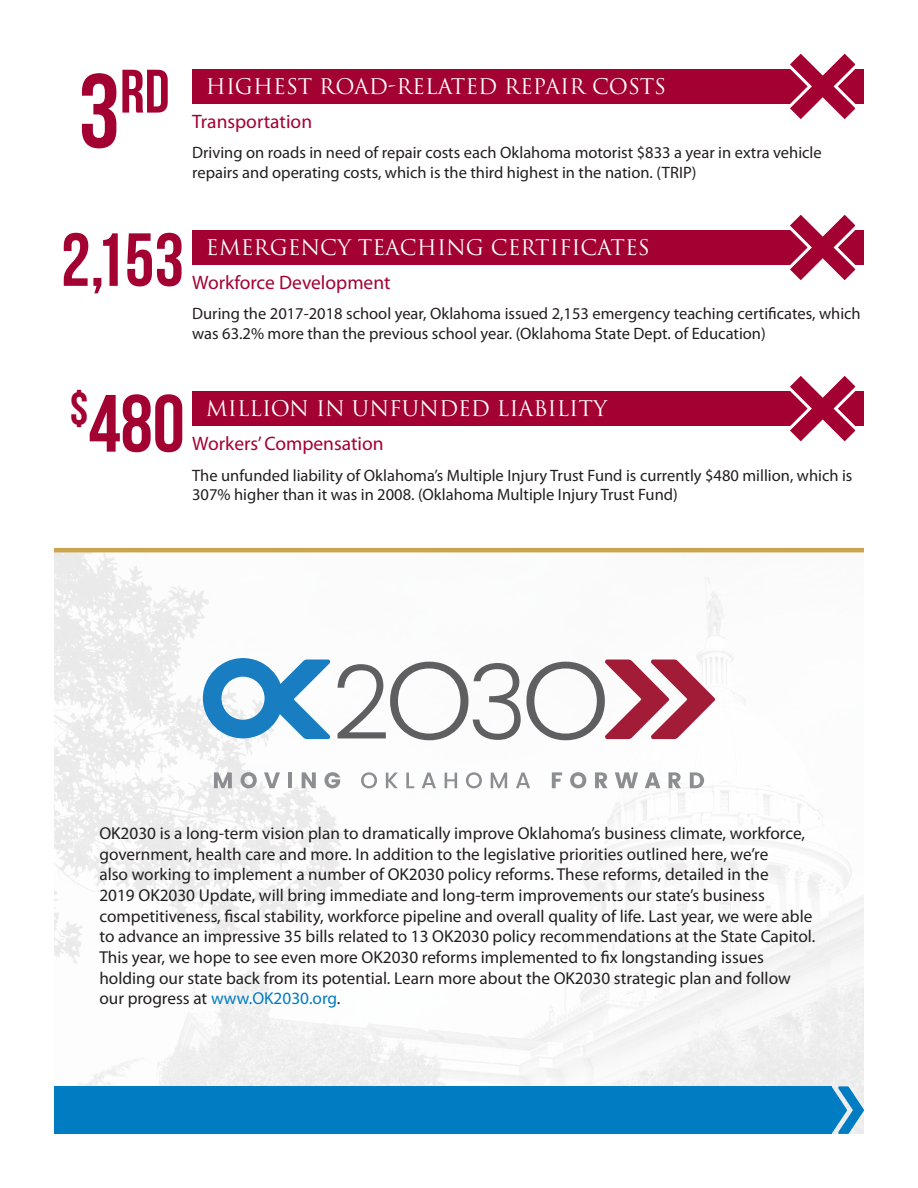
<style>
.page{position:relative;width:918px;height:1188px;background:#fff}
.page>*{position:absolute;margin:0;border:0;box-sizing:border-box;transform-origin:0 0}
.t1{font:81px "Bebas Neue";color:#a40133}
.t2{font:75px "Bebas Neue";color:#a40133}
.t3{font:61.2px "Bebas Neue";color:#a40133}
.t4{font:21px "Trajan Pro";color:#fff}
.t5{font:19.5px "Myriad Pro";color:#a40133}
.t6{font:17.25px/20.7px "Myriad Pro";color:#231f20}
.t7{font:16.5px/19.8px "Myriad Pro";color:#231f20}
.s1{font-size:105px}
.s2{color:#007cc2}
</style>
<div class="page">
<img style="left:54px;top:552px;width:810px;height:534px">
<hr style="left:54px;top:548px;width:810px;height:4px;background:#caa34f">
<div style="left:192px;top:230px;width:672px;height:35px;background:#a40133"></div>
<div style="left:192px;top:392px;width:672px;height:34px;background:#a40133"></div>
<div style="left:192px;top:70px;width:672px;height:34px;background:#a40133"></div>
<svg style="left:790px;top:215px;width:66px;height:65px"></svg>
<svg style="left:784px;top:376px;width:78px;height:65px"></svg>
<svg style="left:784px;top:54px;width:78px;height:65px"></svg>
<svg style="left:203px;top:658px;width:128px;height:81px"></svg>
<svg style="left:338px;top:660px;width:377px;height:80px"></svg>
<svg style="left:214px;top:772px;width:18px;height:16px"></svg>
<svg style="left:241px;top:772px;width:16px;height:16px"></svg>
<svg style="left:264px;top:772px;width:16px;height:16px"></svg>
<hr style="left:288px;top:772px;width:4px;height:16px;background:#8c8e91">
<svg style="left:302px;top:772px;width:14px;height:16px"></svg>
<svg style="left:324px;top:772px;width:16px;height:16px"></svg>
<svg style="left:361px;top:772px;width:16px;height:16px"></svg>
<svg style="left:386px;top:773px;width:12px;height:15px"></svg>
<svg style="left:406px;top:773px;width:8px;height:15px"></svg>
<svg style="left:422px;top:773px;width:14px;height:15px"></svg>
<svg style="left:445px;top:773px;width:12px;height:15px"></svg>
<svg style="left:466px;top:772px;width:16px;height:16px"></svg>
<svg style="left:491px;top:773px;width:16px;height:15px"></svg>
<svg style="left:516px;top:773px;width:14px;height:15px"></svg>
<svg style="left:552px;top:772px;width:10px;height:16px"></svg>
<svg style="left:570px;top:772px;width:16px;height:16px"></svg>
<svg style="left:595px;top:772px;width:12px;height:16px"></svg>
<svg style="left:615px;top:772px;width:23px;height:16px"></svg>
<svg style="left:645px;top:772px;width:15px;height:16px"></svg>
<svg style="left:669px;top:772px;width:12px;height:16px"></svg>
<svg style="left:690px;top:772px;width:14px;height:16px"></svg>
<div style="left:54px;top:1086px;width:777px;height:48px;background:#007cc2"></div>
<svg style="left:831px;top:1086px;width:33px;height:48px"></svg>
<div style="left:792px;top:1098px;width:45px;height:22px;background:#007cc2"></div>
<p class="t3" style="left:78px;top:58px;width:93px"><span class="s1">3</span>RD</p>
<p class="t4" style="left:206px;top:73px;width:462px">HIGHEST ROAD-RELATED REPAIR COSTS</p>
<p class="t5" style="left:192px;top:109px;width:122px">Transportation</p>
<p class="t7" style="left:192px;top:143px;width:631px">Driving on roads in need of repair costs each Oklahoma motorist $833 a year in extra vehicle repairs and operating costs, which is the third highest in the nation. (TRIP)</p>
<p class="t2" style="left:61px;top:219px;width:125px">2,153</p>
<p class="t4" style="left:206px;top:234px;width:445px">EMERGENCY TEACHING CERTIFICATES</p>
<p class="t5" style="left:192px;top:270px;width:200px">Workforce Development</p>
<p class="t7" style="left:192px;top:304px;width:670px">During the 2017-2018 school year, Oklahoma issued 2,153 emergency teaching certificates, which was 63.2% more than the previous school year. (Oklahoma State Dept. of Education)</p>
<p class="t1" style="left:70px;top:379px;width:116px"><sup>$</sup>480</p>
<p class="t4" style="left:206px;top:396px;width:403px">MILLION IN UNFUNDED LIABILITY</p>
<p class="t5" style="left:192px;top:431px;width:193px">Workers’ Compensation</p>
<p class="t7" style="left:192px;top:465px;width:662px">The unfunded liability of Oklahoma’s Multiple Injury Trust Fund is currently $480 million, which is<br>307% higher than it was in 2008. (Oklahoma Multiple Injury Trust Fund)</p>
<p class="t6" style="left:99px;top:822px;width:717px">OK2030 is a long-term vision plan to dramatically improve Oklahoma’s business climate, workforce, government, health care and more. In addition to the legislative priorities outlined here, we’re<br>also working to implement a number of OK2030 policy reforms. These reforms, detailed in the<br>2019 OK2030 Update, will bring immediate and long-term improvements our state’s business competitiveness, fiscal stability, workforce pipeline and overall quality of life. Last year, we were able to advance an impressive 35 bills related to 13 OK2030 policy recommendations at the State Capitol.<br>This year, we hope to see even more OK2030 reforms implemented to fix longstanding issues holding our state back from its potential. Learn more about the OK2030 strategic plan and follow our progress at <span class="s2">www.OK2030.org</span>.</p>
</div>
